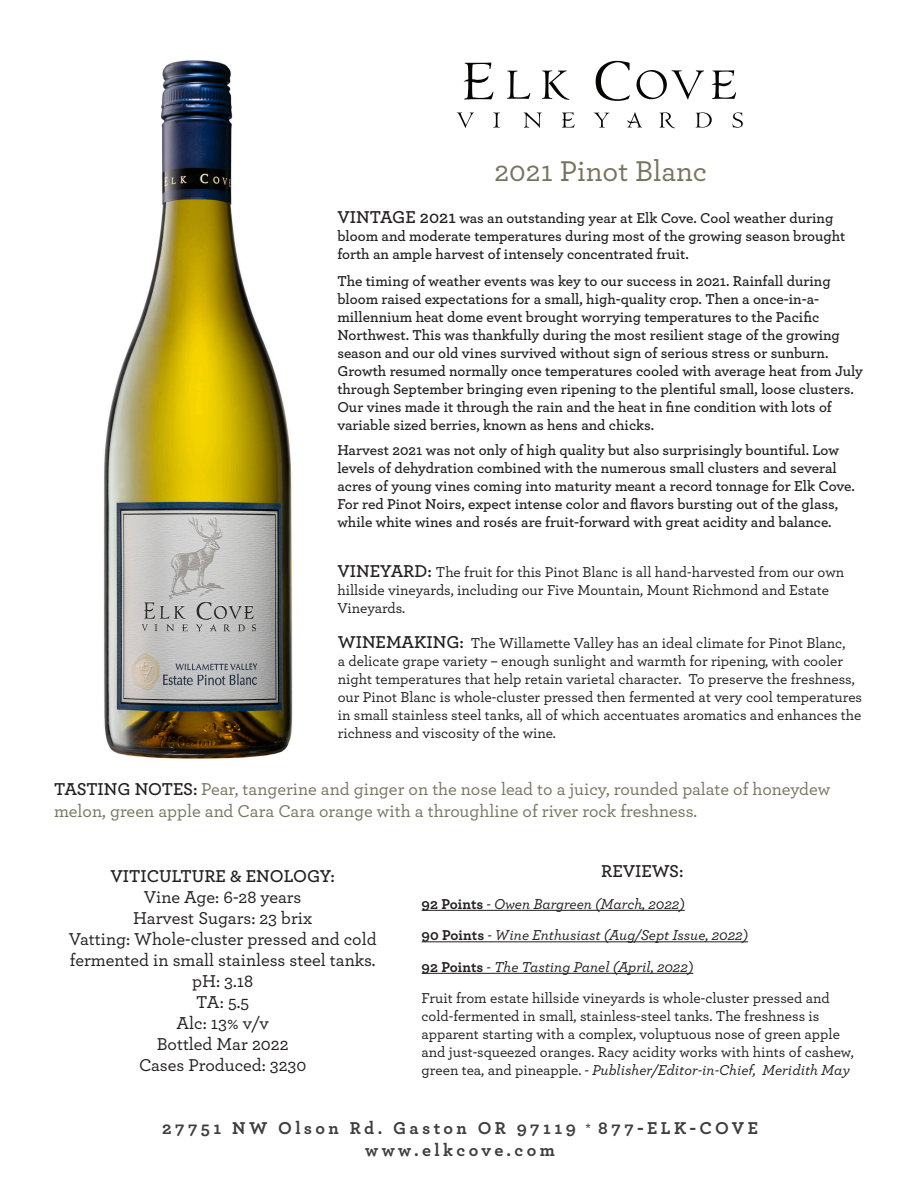
<style>
.page{position:relative;width:918px;height:1188px;background:#fff}
.page>*{position:absolute;margin:0;border:0;box-sizing:border-box;transform-origin:0 0}
.t1{font:500 30px "Archer";color:#77745e}
.t2{font:500 18px/21px "Archer";color:#231f20}
.t3{font:500 18px/21.6px "Archer";color:#78755f}
.t4{font:700 18px "Archer";letter-spacing:.19em;color:#3e3e3f}
.t5{font:600 18px "Archer";color:#231f20}
.t6{font:600 15px/18px "Archer";color:#231f20}
.t7{font:500 15px/18px "Archer";color:#231f20}
.t8{font:italic 500 15px "Archer";color:#231f20}
.s1{font-size:18px}
.s2{font-weight:600;font-size:18px}
.s3{font-weight:600;color:#231f20}
.s4{font-weight:700;font-style:normal}
.s5{font-style:italic}
.s6{font-weight:500;font-size:13.5px;color:#231f20}
</style>
<div class="page">
<svg style="left:457px;top:112px;width:17px;height:16px"></svg>
<svg style="left:493px;top:113px;width:7px;height:15px"></svg>
<svg style="left:524px;top:112px;width:18px;height:16px"></svg>
<svg style="left:594px;top:113px;width:15px;height:15px"></svg>
<svg style="left:659px;top:112px;width:16px;height:16px"></svg>
<svg style="left:696px;top:112px;width:16px;height:16px"></svg>
<svg style="left:732px;top:112px;width:11px;height:16px"></svg>
<svg style="left:627px;top:112px;width:15px;height:16px"></svg>
<svg style="left:562px;top:112px;width:13px;height:16px"></svg>
<svg style="left:507px;top:71px;width:23px;height:28px"></svg>
<svg style="left:596px;top:61px;width:34px;height:40px"></svg>
<svg style="left:636px;top:70px;width:68px;height:29px"></svg>
<svg style="left:464px;top:63px;width:29px;height:37px"></svg>
<svg style="left:711px;top:70px;width:25px;height:29px"></svg>
<svg style="left:542px;top:70px;width:28px;height:30px"></svg>
<img style="left:103px;top:60px;width:190px;height:699px">
<hr style="left:422px;top:910px;width:263px;height:1px;background:#231f20">
<hr style="left:422px;top:941px;width:326px;height:1px;background:#231f20">
<hr style="left:422px;top:973px;width:271px;height:1px;background:#231f20">
<p class="t1" style="left:494px;top:150px;width:214px">2021 Pinot Blanc</p>
<p class="t6" style="left:337px;top:208px;width:510px"><span class="s1">VINTAGE 2021</span> was an outstanding year at Elk Cove. Cool weather during bloom and moderate temperatures during most of the growing season brought forth an ample harvest of intensely concentrated fruit.</p>
<p class="t6" style="left:337px;top:272px;width:527px">The timing of weather events was key to our success in 2021. Rainfall during bloom raised expectations for a small, high-quality crop. Then a once-in-a&shy;millennium heat dome event brought worrying temperatures to the Pacific Northwest. This was thankfully during the most resilient stage of the growing season and our old vines survived without sign of serious stress or sunburn.<br>Growth resumed normally once temperatures cooled with average heat from July through September bringing even ripening to the plentiful small, loose clusters.<br>Our vines made it through the rain and the heat in fine condition with lots of variable sized berries, known as hens and chicks.</p>
<p class="t6" style="left:337px;top:441px;width:519px">Harvest 2021 was not only of high quality but also surprisingly bountiful. Low levels of dehydration combined with the numerous small clusters and several acres of young vines coming into maturity meant a record tonnage for Elk Cove.<br>For red Pinot Noirs, expect intense color and flavors bursting out of the glass, while white wines and rosés are fruit-forward with great acidity and balance.</p>
<p class="t7" style="left:337px;top:562px;width:508px"><span class="s2">VINEYARD:</span> The fruit for this Pinot Blanc is all hand-harvested from our own hillside vineyards, including our Five Mountain, Mount Richmond and Estate<br>Vineyards.</p>
<p class="t7" style="left:338px;top:633px;width:509px"><span class="s2">WINEMAKING:</span> The Willamette Valley has an ideal climate for Pinot Blanc,</p>
<p class="t7" style="left:338px;top:651px;width:526px">a delicate grape variety – enough sunlight and warmth for ripening, with cooler night temperatures that help retain varietal character. To preserve the freshness, our Pinot Blanc is whole-cluster pressed then fermented at very cool temperatures in small stainless steel tanks, all of which accentuates aromatics and enhances the richness and viscosity of the wine.</p>
<p class="t3" style="left:54px;top:777px;width:778px"><span class="s3">TASTING NOTES:</span> Pear, tangerine and ginger on the nose lead to a juicy, rounded palate of honeydew melon, green apple and Cara Cara orange with a throughline of river rock freshness.</p>
<p class="t5" style="left:110px;top:865px;width:226px">VITICULTURE &amp; ENOLOGY:</p>
<p class="t2" style="left:144px;top:885px;width:159px">Vine Age: 6-28 years</p>
<p class="t2" style="left:133px;top:906px;width:180px">Harvest Sugars: 23 brix</p>
<p class="t2" style="left:69px;top:927px;width:309px">Vatting: Whole-cluster pressed and cold fermented in small stainless steel tanks.</p>
<p class="t2" style="left:192px;top:969px;width:63px">pH: 3.18</p>
<p class="t2" style="left:196px;top:990px;width:54px">TA: 5.5</p>
<p class="t2" style="left:177px;top:1011px;width:94px">Alc: 13% v/v</p>
<p class="t2" style="left:157px;top:1032px;width:134px">Bottled Mar 2022</p>
<p class="t2" style="left:139px;top:1053px;width:169px">Cases Produced: 3230</p>
<p class="t5" style="left:601px;top:860px;width:84px">REVIEWS:</p>
<p class="t8" style="left:422px;top:894px;width:265px"><span class="s4">92 Points</span> - Owen Bargreen (March, 2022)</p>
<p class="t8" style="left:422px;top:926px;width:328px"><span class="s4">90 Points</span> - Wine Enthusiast (Aug/Sept Issue, 2022)</p>
<p class="t8" style="left:422px;top:957px;width:273px"><span class="s4">92 Points</span> - The Tasting Panel (April, 2022)</p>
<p class="t7" style="left:422px;top:989px;width:434px">Fruit from estate hillside vineyards is whole-cluster pressed and cold-fermented in small, stainless-steel tanks. The freshness is apparent starting with a complex, voluptuous nose of green apple and just-squeezed oranges. Racy acidity works with hints of cashew, green tea, and pineapple. <span class="s5">- Publisher/Editor-in-Chief, Meridith May</span></p>
<p class="t4" style="left:162px;top:1117px;width:597px">27751 NW Olson Rd. Gaston OR 97119 <span class="s6">*</span> 877-ELK-COVE</p>
<p class="t4" style="left:365px;top:1139px;width:191px">www.elkcove.com</p>
</div>
